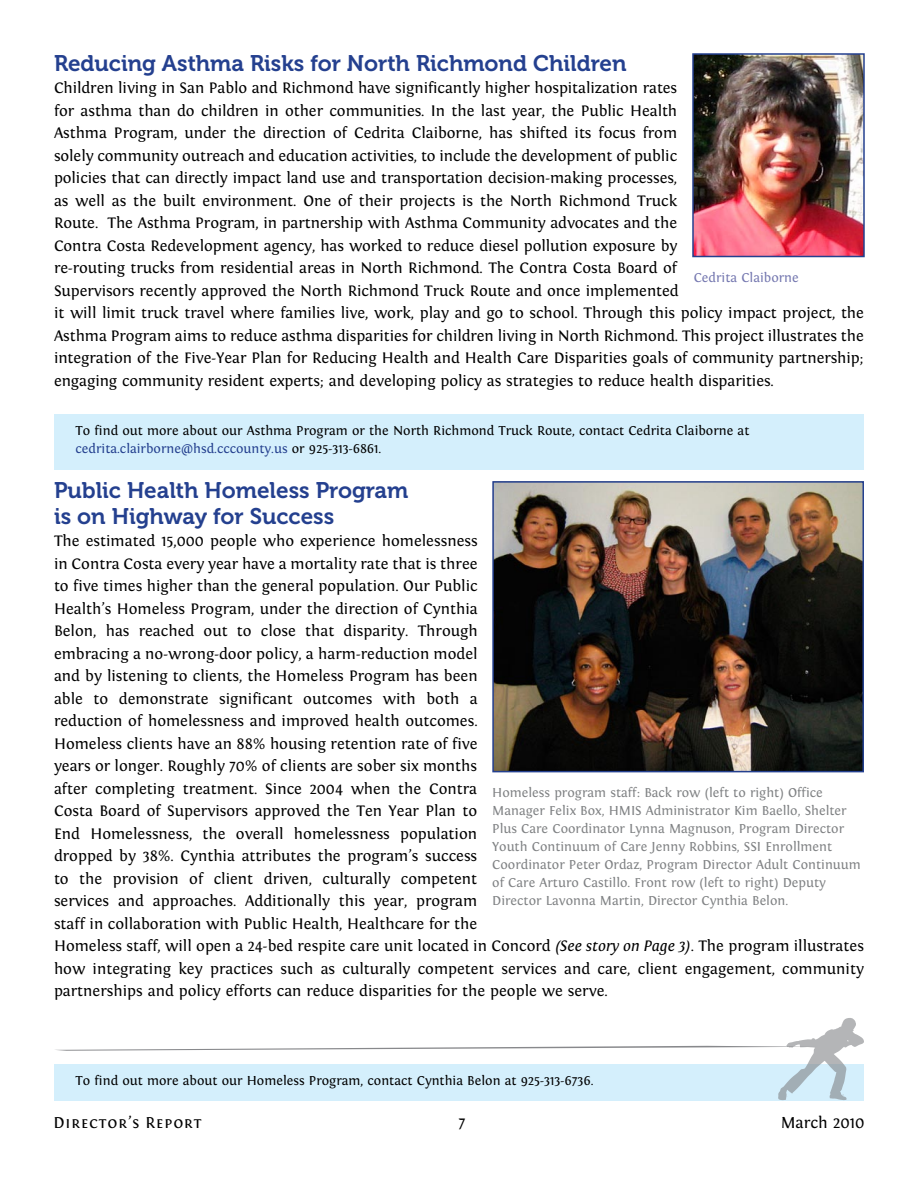
<style>
.page{position:relative;width:918px;height:1188px;background:#fff}
.page>*{position:absolute;margin:0;border:0;box-sizing:border-box;transform-origin:0 0}
.t1{font:22.5px/25.5px "Museo 700";color:#24408f}
.t2{font:16.5px "Fontin Small Caps";letter-spacing:.05em;color:#000}
.t3{font:16.5px "Fontin";color:#000}
.t4{font:15.9px/22.5px "Fontin";letter-spacing:-.005em;color:#000}
.t5{font:13.5px/18px "Fontin";color:#808284}
.t6{font:13.5px/18px "Fontin";color:#000}
.t7{font:13.5px "Fontin";color:#7578b0}
.s1{color:#24408f}
.s2{font-style:italic}
</style>
<div class="page">
<svg style="left:54px;top:1018px;width:810px;height:83px"></svg>
<div style="left:54px;top:414px;width:810px;height:55px;background:#d4effc"></div>
<img style="left:695px;top:56px;width:167px;height:198px">
<div style="left:692px;top:53px;width:173px;height:204px;border:2px solid #24408f"></div>
<img style="left:495px;top:484px;width:366px;height:285px">
<div style="left:492px;top:481px;width:372px;height:291px;border:2px solid #24408f"></div>
<h1 class="t1" style="left:54px;top:51px;width:574px">Reducing Asthma Risks for North Richmond Children</h1>
<p class="t4" style="left:54px;top:77px;width:812px">Children living in San Pablo and Richmond have significantly higher hospitalization rates<br>for asthma than do children in other communities. In the last year, the Public Health<br>Asthma Program, under the direction of Cedrita Claiborne, has shifted its focus from<br>solely community outreach and education activities, to include the development of public<br>policies that can directly impact land use and transportation decision-making processes,<br>as well as the built environment. One of their projects is the North Richmond Truck<br>Route. The Asthma Program, in partnership with Asthma Community advocates and the<br>Contra Costa Redevelopment agency, has worked to reduce diesel pollution exposure by<br>re-routing trucks from residential areas in North Richmond. The Contra Costa Board of<br>Supervisors recently approved the North Richmond Truck Route and once implemented<br>it will limit truck travel where families live, work, play and go to school. Through this policy impact project, the Asthma Program aims to reduce asthma disparities for children living in North Richmond. This project illustrates the integration of the Five-Year Plan for Reducing Health and Health Care Disparities goals of community partnership; engaging community resident experts; and developing policy as strategies to reduce health disparities.</p>
<p class="t6" style="left:76px;top:421px;width:675px">To find out more about our Asthma Program or the North Richmond Truck Route, contact Cedrita Claiborne at <span class="s1">cedrita.clairborne@hsd.cccounty.us</span> or 925-313-6861.</p>
<p class="t7" style="left:694px;top:270px;width:107px">Cedrita Claiborne</p>
<h1 class="t1" style="left:54px;top:478px;width:356px">Public Health Homeless Program is on Highway for Success</h1>
<p class="t4" style="left:54px;top:529px;width:811px">The estimated 15,000 people who experience homelessness<br>in Contra Costa every year have a mortality rate that is three<br>to five times higher than the general population. Our Public<br>Health’s Homeless Program, under the direction of Cynthia<br>Belon, has reached out to close that disparity. Through<br>embracing a no-wrong-door policy, a harm-reduction model<br>and by listening to clients, the Homeless Program has been<br>able to demonstrate significant outcomes with both a<br>reduction of homelessness and improved health outcomes.<br>Homeless clients have an 88% housing retention rate of five<br>years or longer. Roughly 70% of clients are sober six months<br>after completing treatment. Since 2004 when the Contra<br>Costa Board of Supervisors approved the Ten Year Plan to<br>End Homelessness, the overall homelessness population<br>dropped by 38%. Cynthia attributes the program’s success<br>to the provision of client driven, culturally competent<br>services and approaches. Additionally this year, program<br>staff in collaboration with Public Health, Healthcare for the<br>Homeless staff, will open a 24-bed respite care unit located in Concord <span class="s2">(See story on Page 3)</span>. The program illustrates how integrating key practices such as culturally competent services and care, client engagement, community partnerships and policy efforts can reduce disparities for the people we serve.</p>
<p class="t5" style="left:492px;top:783px;width:370px">Homeless program staff: Back row (left to right) Office Manager Felix Box, HMIS Administrator Kim Baello, Shelter Plus Care Coordinator Lynna Magnuson, Program Director Youth Continuum of Care Jenny Robbins, SSI Enrollment Coordinator Peter Ordaz, Program Director Adult Continuum of Care Arturo Castillo. Front row (left to right) Deputy Director Lavonna Martin, Director Cynthia Belon.</p>
<p class="t6" style="left:76px;top:1072px;width:519px">To find out more about our Homeless Program, contact Cynthia Belon at 925-313-6736.</p>
<p class="t2" style="left:53px;top:1114px;width:150px">Director’s Report</p>
<p class="t3" style="left:781px;top:1114px;width:85px">March 2010</p>
</div>
